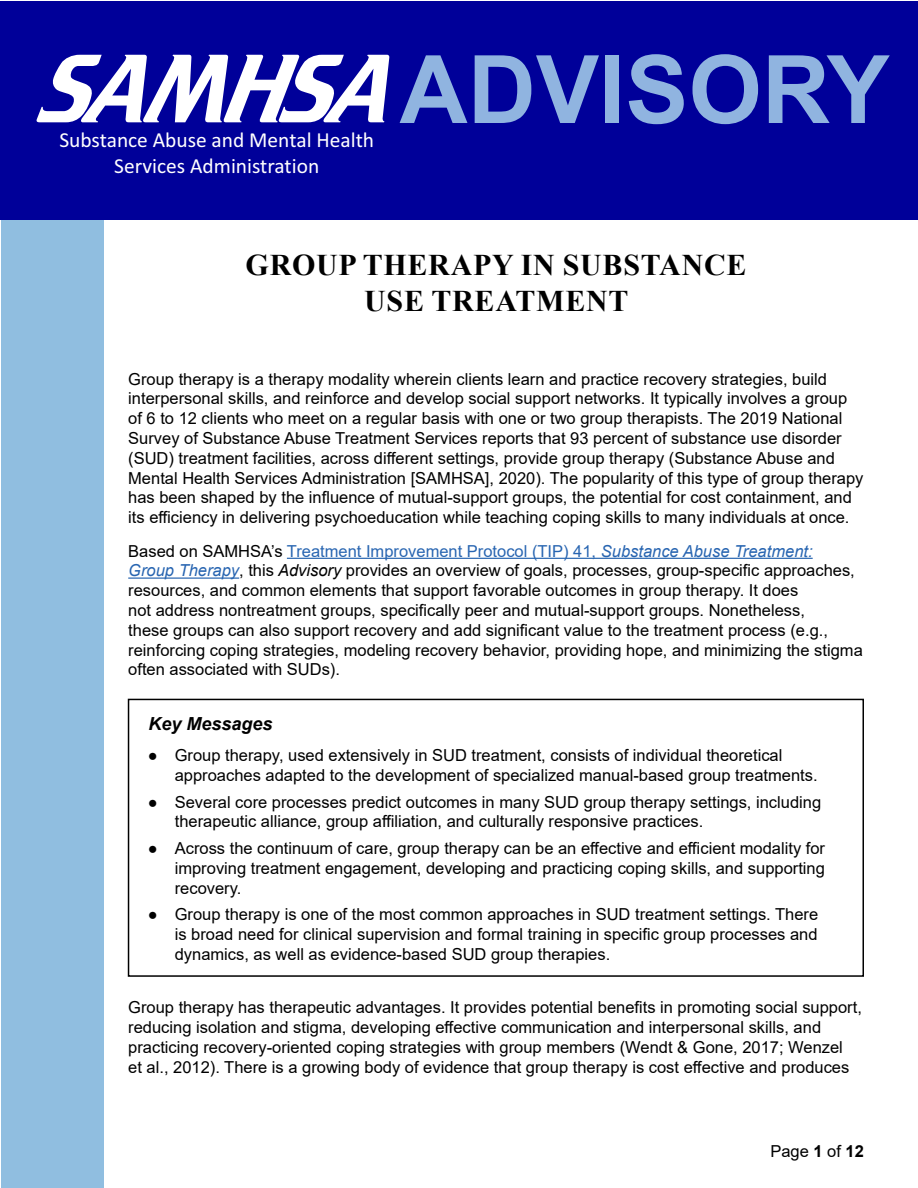
<style>
.page{position:relative;width:918px;height:1188px;background:#fff}
.page>*{position:absolute;margin:0;border:0;box-sizing:border-box;transform-origin:0 0}
.t1{font:700 94.5px "Arial";color:#90b4e0}
.main_title{font:700 30px/36px "Times New Roman";letter-spacing:.025em;color:#000;text-align:center}
.t2{font:21.45px/25.8px "Calibri";color:#fff;text-align:center}
.Key_Messages_title{font:italic 700 18px "Arial";color:#000}
.Body{font:16.5px/19.8px "Arial";color:#000}
.Body_after_bullets{font:16.5px/19.8px "Arial";color:#000}
.s1{color:#2865b1}
.s2{font-style:italic;color:#2865b1}
.s3{font-style:italic}
.s4{font-weight:700}
</style>
<div class="page">
<div style="left:0;top:1px;width:918px;height:218px;background:#009"></div>
<svg style="left:36px;top:55px;width:353px;height:67px"></svg>
<div style="left:1px;top:220px;width:103px;height:968px;background:#90bee0"></div>
<div style="left:128px;top:699px;width:736px;height:278px;border:2px solid #000"></div>
<hr style="left:287px;top:558px;width:526px;height:1px;background:#2865b1">
<hr style="left:128px;top:578px;width:111px;height:1px;background:#2865b1">
<h3 class="t2" style="left:59px;top:127px;width:316px">Substance Abuse and Mental Health<br>Services Administration</h3>
<h1 class="t1" style="left:400px;top:23px;width:492px">ADVISORY</h1>
<p class="main_title" style="left:246px;top:246px;width:502px">GROUP THERAPY IN SUBSTANCE<br>USE TREATMENT</p>
<p class="Body" style="left:128px;top:369px;width:737px">Group therapy is a therapy modality wherein clients learn and practice recovery strategies, build interpersonal skills, and reinforce and develop social support networks. It typically involves a group of 6 to 12 clients who meet on a regular basis with one or two group therapists. The 2019 National Survey of Substance Abuse Treatment Services reports that 93 percent of substance use disorder (SUD) treatment facilities, across different settings, provide group therapy (Substance Abuse and Mental Health Services Administration [SAMHSA], 2020). The popularity of this type of group therapy has been shaped by the influence of mutual-support groups, the potential for cost containment, and its efficiency in delivering psychoeducation while teaching coping skills to many individuals at once.</p>
<p class="Body" style="left:128px;top:541px;width:736px">Based on SAMHSA’s <span class="s1">Treatment Improvement Protocol (TIP) 41,</span> <span class="s2">Substance Abuse Treatment:<br>Group Therapy</span>, this <span class="s3">Advisory</span> provides an overview of goals, processes, group-specific approaches, resources, and common elements that support favorable outcomes in group therapy. It does<br>not address nontreatment groups, specifically peer and mutual-support groups. Nonetheless,<br>these groups can also support recovery and add significant value to the treatment process (e.g., reinforcing coping strategies, modeling recovery behavior, providing hope, and minimizing the stigma often associated with SUDs).</p>
<p class="Key_Messages_title" style="left:148px;top:712px;width:126px">Key Messages</p>
<p class="Body" style="left:175px;top:745px;width:644px;text-indent:-27px"><span class="s4">●</span> Group therapy, used extensively in SUD treatment, consists of individual theoretical approaches adapted to the development of specialized manual-based group treatments.</p>
<p class="Body" style="left:175px;top:792px;width:648px;text-indent:-27px"><span class="s4">●</span> Several core processes predict outcomes in many SUD group therapy settings, including therapeutic alliance, group affiliation, and culturally responsive practices.</p>
<p class="Body" style="left:175px;top:838px;width:652px;text-align:justify;text-indent:-27px"><span class="s4">●</span> Across the continuum of care, group therapy can be an effective and efficient modality for improving treatment engagement, developing and practicing coping skills, and supporting recovery.</p>
<p class="Body" style="left:175px;top:904px;width:645px;text-align:justify;text-indent:-27px"><span class="s4">●</span> Group therapy is one of the most common approaches in SUD treatment settings. There is broad need for clinical supervision and formal training in specific group processes and dynamics, as well as evidence-based SUD group therapies.</p>
<p class="Body_after_bullets" style="left:128px;top:997px;width:735px">Group therapy has therapeutic advantages. It provides potential benefits in promoting social support, reducing isolation and stigma, developing effective communication and interpersonal skills, and practicing recovery-oriented coping strategies with group members (Wendt &amp; Gone, 2017; Wenzel<br>et al., 2012). There is a growing body of evidence that group therapy is cost effective and produces</p>
<p class="Body" style="left:770px;top:1141px;width:95px">Page <span class="s4">1</span> of <span class="s4">12</span></p>
</div>
